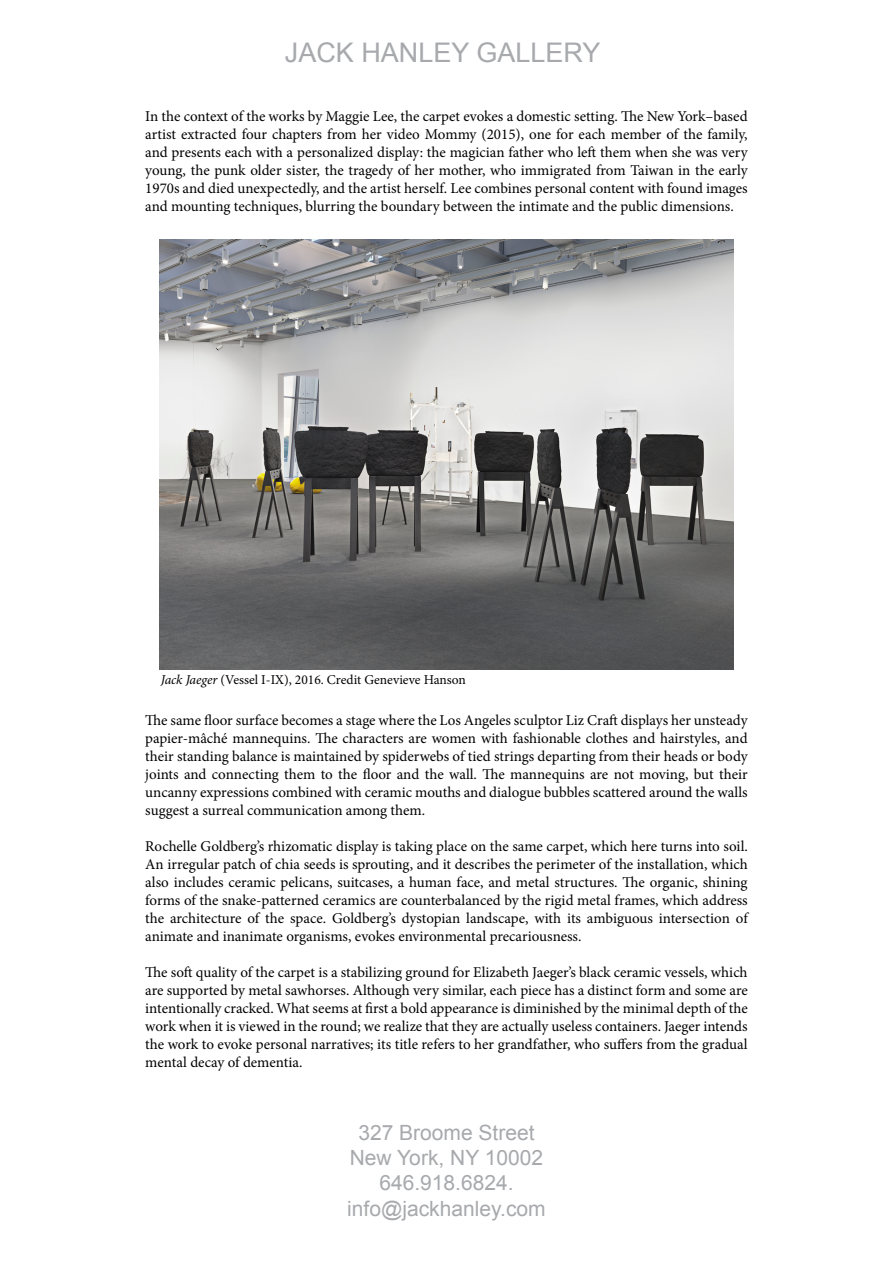
<style>
.page{position:relative;width:893px;height:1263px;background:#fff}
.page>*{position:absolute;margin:0;border:0;box-sizing:border-box;transform-origin:0 0}
.t1{font:27px "Arial";color:#a7a9ac}
.t2{font:21px/25.2px "Arial";color:#a7a9ac;text-align:center}
.t3{font:15px/18px "Minion Pro";color:#000;text-align:justify}
.t4{font:13.5px "Minion Pro";color:#000}
.s1{font-style:italic}
</style>
<div class="page">
<img style="left:159px;top:240px;width:575px;height:430px">
<h1 class="t1" style="left:285px;top:35px;width:317px">JACK HANLEY GALLERY</h1>
<p class="t3" style="left:145px;top:107px;width:604px">In the context of the works by Maggie Lee, the carpet evokes a domestic setting. The New York–based artist extracted four chapters from her video Mommy (2015), one for each member of the family, and presents each with a personalized display: the magician father who left them when she was very young, the punk older sister, the tragedy of her mother, who immigrated from Taiwan in the early 1970s and died unexpectedly, and the artist herself. Lee combines personal content with found images and mounting techniques, blurring the boundary between the intimate and the public dimensions.</p>
<p class="t4" style="left:161px;top:671px;width:307px"><span class="s1">Jack Jaeger</span> (Vessel I-IX), 2016. Credit Genevieve Hanson</p>
<p class="t3" style="left:145px;top:711px;width:604px">The same floor surface becomes a stage where the Los Angeles sculptor Liz Craft displays her unsteady papier-mâché mannequins. The characters are women with fashionable clothes and hairstyles, and their standing balance is maintained by spiderwebs of tied strings departing from their heads or body joints and connecting them to the floor and the wall. The mannequins are not moving, but their uncanny expressions combined with ceramic mouths and dialogue bubbles scattered around the walls suggest a surreal communication among them.</p>
<p class="t3" style="left:145px;top:837px;width:604px">Rochelle Goldberg’s rhizomatic display is taking place on the same carpet, which here turns into soil.<br>An irregular patch of chia seeds is sprouting, and it describes the perimeter of the installation, which also includes ceramic pelicans, suitcases, a human face, and metal structures. The organic, shining forms of the snake-patterned ceramics are counterbalanced by the rigid metal frames, which address the architecture of the space. Goldberg’s dystopian landscape, with its ambiguous intersection of animate and inanimate organisms, evokes environmental precariousness.</p>
<p class="t3" style="left:145px;top:963px;width:604px">The soft quality of the carpet is a stabilizing ground for Elizabeth Jaeger’s black ceramic vessels, which are supported by metal sawhorses. Although very similar, each piece has a distinct form and some are intentionally cracked. What seems at first a bold appearance is diminished by the minimal depth of the work when it is viewed in the round; we realize that they are actually useless containers. Jaeger intends the work to evoke personal narratives; its title refers to her grandfather, who suffers from the gradual mental decay of dementia.</p>
<h2 class="t2" style="left:347px;top:1120px;width:200px">327 Broome Street<br>New York, NY 10002<br>646.918.6824. info@jackhanley.com</h2>
</div>
